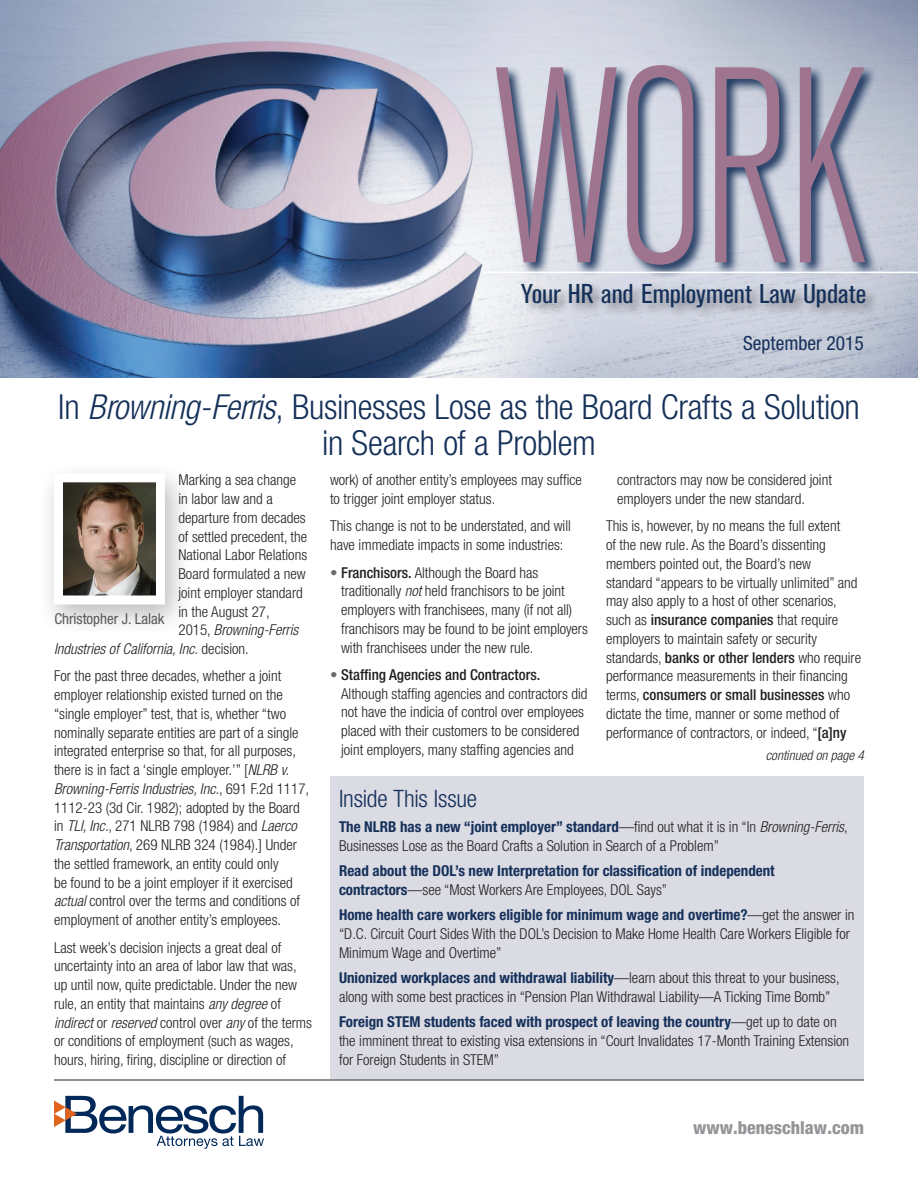
<style>
.page{position:relative;width:918px;height:1188px;background:#fff}
.page>*{position:absolute;margin:0;border:0;box-sizing:border-box;transform-origin:0 0}
.t1{font:300 condensed 276px "Akzidenz Grotesk BE";color:#9f748f;scale:.84 1}
.t2{font:300 condensed 34.5px/36px "Helvetica Neue";letter-spacing:-.01em;color:#153059;text-align:center}
.t3{font:condensed 27px "Akzidenz Grotesk BE";color:#153059;scale:1.1 1}
.t4{font:300 condensed 24px "Helvetica Neue";letter-spacing:-.01em;color:#153059}
.t5{font:condensed 19.5px "Helvetica Neue";color:#153059}
.t6{font:800 condensed 18px "Helvetica Neue";color:#939598}
.t7{font:300 condensed 15px/18.8px "Helvetica Neue";color:#231f20}
.t8{font:700 condensed 15px/18.8px "Helvetica Neue";color:#153059}
.t9{font:italic 300 condensed 15px "Helvetica Neue";color:#231f20}
.t10{font:condensed 15px "Helvetica Neue";color:#57585a}
.t11{font:italic 300 condensed 13.5px "Helvetica Neue";color:#231f20}
.s1{font-style:italic}
.s2{font-style:normal}
.s3{color:#6c6d70}
.s4{font-weight:500}
.s5{font-weight:700;color:#153059}
.s6{font-weight:300;color:#231f20}
</style>
<div class="page">
<svg style="left:54px;top:1096px;width:210px;height:53px"></svg>
<img style="left:0;top:0;width:918px;height:378px">
<div style="left:519px;top:281px;width:360px;height:40px;background:#231f20;opacity:.5"></div>
<div style="left:494px;top:63px;width:385px;height:216px;background:#153059;opacity:.95"></div>
<hr style="left:484px;top:272px;width:434px;height:1px;background:#fff">
<div style="left:37px;top:460px;width:156px;height:177px;background:#231f20;opacity:.3"></div>
<img style="left:64px;top:483px;width:91px;height:111px">
<div style="left:54px;top:473px;width:111px;height:131px;border:9px solid #fff"></div>
<div style="left:330px;top:777px;width:534px;height:303px;background:#dbdbe4"></div>
<hr style="left:54px;top:1079px;width:810px;height:2px;background:#6c6d70">
<h1 class="t1" style="left:491px;top:19px;width:451px">WORK</h1>
<h3 class="t3" style="left:521px;top:278px;width:315px">Your HR and Employment Law Update</h3>
<h3 class="t5" style="left:743px;top:332px;width:122px">September 2015</h3>
<h2 class="t2" style="left:58px;top:388px;width:803px">In <span class="s1">Browning-Ferris</span>, Businesses Lose as the Board Crafts a Solution in Search of a Problem</h2>
<p class="t7" style="left:178px;top:470px;width:119px">Marking a sea change</p>
<p class="t7" style="left:178px;top:489px;width:96px">in labor law and a</p>
<p class="t7" style="left:178px;top:508px;width:129px">departure from decades</p>
<p class="t7" style="left:178px;top:527px;width:130px">of settled precedent, the</p>
<p class="t7" style="left:178px;top:545px;width:130px">National Labor Relations</p>
<p class="t7" style="left:178px;top:564px;width:129px">Board formulated a new</p>
<p class="t7" style="left:178px;top:583px;width:126px">joint employer standard</p>
<p class="t7" style="left:178px;top:602px;width:93px">in the August 27,</p>
<p class="t9" style="left:178px;top:621px;width:121px"><span class="s2">2015,</span> Browning-Ferris</p>
<p class="t9" style="left:54px;top:640px;width:196px">Industries of California, Inc. <span class="s2">decision.</span></p>
<p class="t7" style="left:54px;top:667px;width:257px">For the past three decades, whether a joint employer relationship existed turned on the “single employer” test, that is, whether “two nominally separate entities are part of a single integrated enterprise so that, for all purposes, there is in fact a ‘single employer.’” [<span class="s1">NLRB v.<br>Browning-Ferris Industries, Inc.</span>, 691 F.2d 1117, 1112-23 (3d Cir. 1982); adopted by the Board in <span class="s1">TLI, Inc.</span>, 271 NLRB 798 (1984) and <span class="s1">Laerco Transportation</span>, 269 NLRB 324 (1984).] Under the settled framework, an entity could only<br>be found to be a joint employer if it exercised <span class="s1">actual</span> control over the terms and conditions of employment of another entity’s employees.</p>
<p class="t7" style="left:54px;top:938px;width:260px">Last week’s decision injects a great deal of uncertainty into an area of labor law that was, up until now, quite predictable. Under the new rule, an entity that maintains <span class="s1">any degree</span> of <span class="s1">indirect</span> or <span class="s1">reserved</span> control over <span class="s1">any</span> of the terms or conditions of employment (such as wages, hours, hiring, firing, discipline or direction of</p>
<p class="t10" style="left:54px;top:610px;width:112px">Christopher J. Lalak</p>
<p class="t7" style="left:330px;top:470px;width:253px">work) of another entity’s employees may suffice to trigger joint employer status.</p>
<p class="t7" style="left:330px;top:517px;width:242px">This change is not to be understated, and will have immediate impacts in some industries:</p>
<p class="t7" style="left:341px;top:563px;width:248px;text-indent:-11px"><span class="s3">•</span> <span class="s4">Franchisors.</span> Although the Board has traditionally <span class="s1">not</span> held franchisors to be joint employers with franchisees, many (if not all) franchisors may be found to be joint employers with franchisees under the new rule.</p>
<p class="t7" style="left:341px;top:665px;width:248px;text-indent:-11px"><span class="s3">•</span> <span class="s4">Staffing Agencies and Contractors.<br></span>Although staffing agencies and contractors did not have the indicia of control over employees placed with their customers to be considered joint employers, many staffing agencies and</p>
<p class="t7" style="left:617px;top:470px;width:216px">contractors may now be considered joint employers under the new standard.</p>
<p class="t7" style="left:606px;top:517px;width:257px">This is, however, by no means the full extent<br>of the new rule. As the Board’s dissenting members pointed out, the Board’s new standard “appears to be virtually unlimited” and may also apply to a host of other scenarios, such as <span class="s4">insurance companies</span> that require employers to maintain safety or security standards, <span class="s4">banks or other lenders</span> who require performance measurements in their financing terms, <span class="s4">consumers or small businesses</span> who dictate the time, manner or some method of performance of contractors, or indeed, “<span class="s4">[a]ny</span></p>
<p class="t11" style="left:766px;top:748px;width:100px">continued on page 4</p>
<h3 class="t4" style="left:339px;top:785px;width:140px">Inside This Issue</h3>
<p class="t7" style="left:339px;top:818px;width:510px"><span class="s5">The NLRB has a new “joint employer” standard</span>—find out what it is in “In <span class="s1">Browning-Ferris</span>,<br>Businesses Lose as the Board Crafts a Solution in Search of a Problem”</p>
<p class="t8" style="left:339px;top:861px;width:437px">Read about the DOL’s new Interpretation for classification of independent contractors<span class="s6">—see “Most Workers Are Employees, DOL Says”</span></p>
<p class="t7" style="left:339px;top:906px;width:517px"><span class="s5">Home health care workers eligible for minimum wage and overtime?</span>—get the answer in “D.C. Circuit Court Sides With the DOL’s Decision to Make Home Health Care Workers Eligible for<br>Minimum Wage and Overtime”</p>
<p class="t7" style="left:339px;top:968px;width:502px"><span class="s5">Unionized workplaces and withdrawal liability</span>—learn about this threat to your business, along with some best practices in “Pension Plan Withdrawal Liability—A Ticking Time Bomb”</p>
<p class="t7" style="left:339px;top:1012px;width:512px"><span class="s5">Foreign STEM students faced with prospect of leaving the country</span>—get up to date on the imminent threat to existing visa extensions in “Court Invalidates 17-Month Training Extension for Foreign Students in STEM”</p>
<p class="t6" style="left:693px;top:1116px;width:172px">www.beneschlaw.com</p>
</div>
